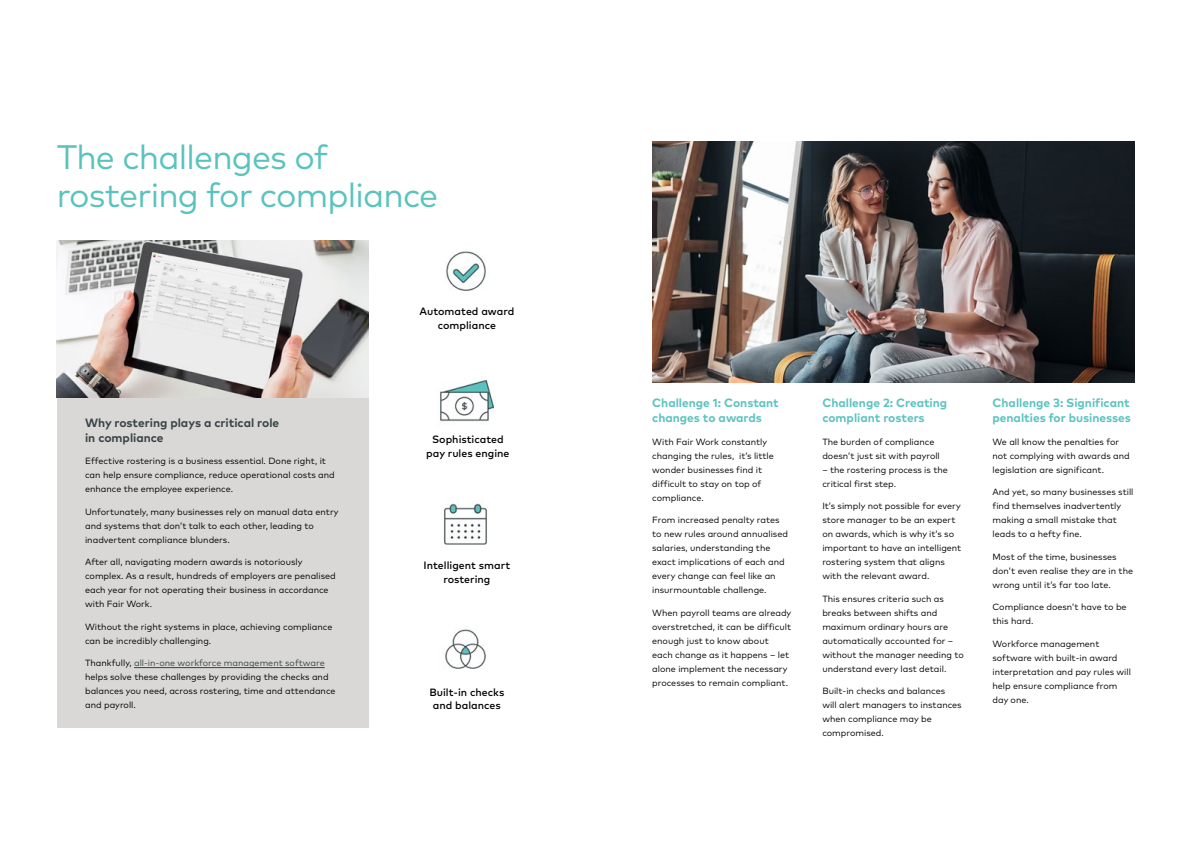
<style>
.page{position:relative;width:1191px;height:842px;background:#fff}
.page>*{position:absolute;margin:0;border:0;box-sizing:border-box;transform-origin:0 0}
.t1{font:34px/38px "Mark Pro";letter-spacing:-.025em;color:#5ac3be}
.t2{font:700 12px/15px "Mark Pro";color:#5ac3be}
.t3{font:700 12px/15px "Mark Pro";color:#394446}
.t4{font:500 10.6px/13.2px "Mark Pro";color:#000;text-align:center}
.t5{font:9px/14px "Mark Pro";color:#000}
.s1{color:#394446}
</style>
<div class="page">
<div style="left:57px;top:398px;width:312px;height:330px;background:#d9d8d6"></div>
<hr style="left:134px;top:667px;width:191px;height:1px;background:#394446">
<img style="left:652px;top:142px;width:482px;height:241px">
<img style="left:57px;top:241px;width:312px;height:157px">
<img style="left:446px;top:251px;width:40px;height:40px">
<img style="left:443px;top:503px;width:44px;height:42px">
<img style="left:445px;top:629px;width:41px;height:40px">
<img style="left:440px;top:379px;width:54px;height:43px">
<h1 class="t1" style="left:57px;top:135px;width:383px">The challenges of rostering for compliance</h1>
<h2 class="t3" style="left:85px;top:414px;width:196px">Why rostering plays a critical role in compliance</h2>
<p class="t5" style="left:85px;top:453px;width:251px">Effective rostering is a business essential. Done right, it can help ensure compliance, reduce operational costs and enhance the employee experience.</p>
<p class="t5" style="left:85px;top:504px;width:255px">Unfortunately, many businesses rely on manual data entry and systems that don’t talk to each other, leading to inadvertent compliance blunders.</p>
<p class="t5" style="left:85px;top:554px;width:252px">After all, navigating modern awards is notoriously complex. As a result, hundreds of employers are penalised each year for not operating their business in accordance with Fair Work.</p>
<p class="t5" style="left:85px;top:619px;width:249px">Without the right systems in place, achieving compliance can be incredibly challenging.</p>
<p class="t5" style="left:85px;top:655px;width:252px">Thankfully, <span class="s1">all-in-one workforce management software </span>helps solve these challenges by providing the checks and balances you need, across rostering, time and attendance and payroll.</p>
<p class="t4" style="left:419px;top:304px;width:96px">Automated award compliance</p>
<p class="t4" style="left:426px;top:432px;width:85px">Sophisticated pay rules engine</p>
<p class="t4" style="left:423px;top:558px;width:88px">Intelligent smart rostering</p>
<p class="t4" style="left:429px;top:684px;width:76px">Built-in checks and balances</p>
<h2 class="t2" style="left:652px;top:394px;width:128px">Challenge 1: Constant changes to awards</h2>
<p class="t5" style="left:652px;top:434px;width:123px">With Fair Work constantly changing the rules, it’s little wonder businesses find it difficult to stay on top of compliance.</p>
<p class="t5" style="left:652px;top:512px;width:137px">From increased penalty rates to new rules around annualised salaries, understanding the exact implications of each and every change can feel like an insurmountable challenge.</p>
<p class="t5" style="left:652px;top:605px;width:141px">When payroll teams are already overstretched, it can be difficult enough just to know about each change as it happens – let alone implement the necessary processes to remain compliant.</p>
<h2 class="t2" style="left:822px;top:394px;width:126px">Challenge 2: Creating compliant rosters</h2>
<p class="t5" style="left:822px;top:434px;width:119px">The burden of compliance doesn’t just sit with payroll</p>
<p class="t5" style="left:822px;top:462px;width:127px">– the rostering process is the critical first step.</p>
<p class="t5" style="left:822px;top:498px;width:140px">It’s simply not possible for every store manager to be an expert on awards, which is why it’s so important to have an intelligent rostering system that aligns with the relevant award.</p>
<p class="t5" style="left:822px;top:591px;width:143px">This ensures criteria such as breaks between shifts and maximum ordinary hours are automatically accounted for – without the manager needing to understand every last detail.</p>
<p class="t5" style="left:822px;top:683px;width:141px">Built-in checks and balances will alert managers to instances when compliance may be compromised.</p>
<h2 class="t2" style="left:992px;top:394px;width:140px">Challenge 3: Significant penalties for businesses</h2>
<p class="t5" style="left:992px;top:434px;width:139px">We all know the penalties for not complying with awards and legislation are significant.</p>
<p class="t5" style="left:992px;top:484px;width:142px">And yet, so many businesses still find themselves inadvertently making a small mistake that leads to a hefty fine.</p>
<p class="t5" style="left:992px;top:549px;width:142px">Most of the time, businesses don’t even realise they are in the wrong until it’s far too late.</p>
<p class="t5" style="left:992px;top:599px;width:136px">Compliance doesn’t have to be this hard.</p>
<p class="t5" style="left:992px;top:636px;width:140px">Workforce management software with built-in award interpretation and pay rules will help ensure compliance from day one.</p>
</div>
